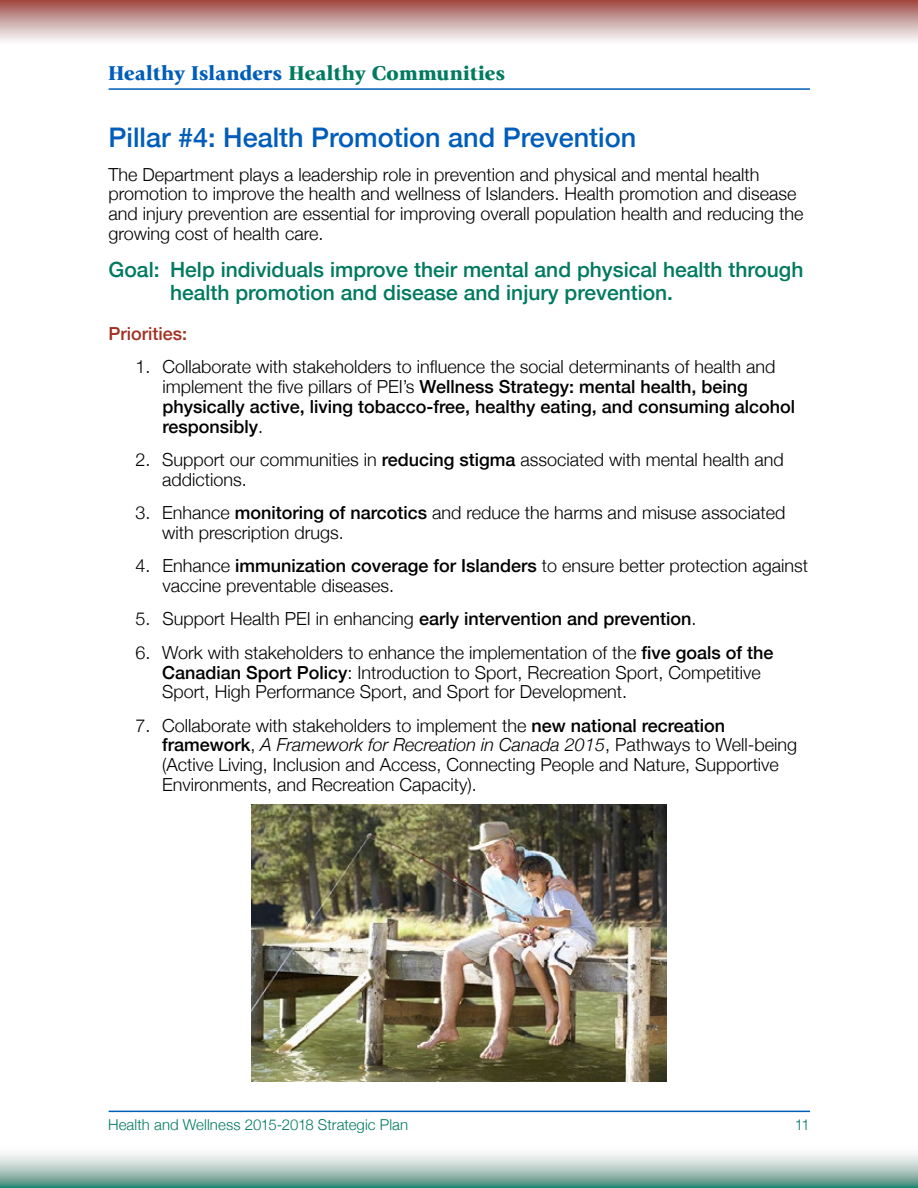
<style>
.page{position:relative;width:918px;height:1188px;background:#fff}
.page>*{position:absolute;margin:0;border:0;box-sizing:border-box;transform-origin:0 0}
.t1{font:500 27px "Helvetica Neue";color:#005db9}
.t2{font:500 21px/23.1px "Helvetica Neue";color:#007a60}
.t3{font:900 21px "Giovanni";letter-spacing:.005em;color:#007a60}
.t4{font:300 18px/19.8px "Helvetica Neue";color:#000}
.t5{font:500 18px/19.8px "Helvetica Neue";color:#000}
.t6{font:500 18px "Helvetica Neue";color:#a03123}
.t7{font:300 15px "Helvetica Neue";letter-spacing:.005em;color:#007a60}
.s1{color:#005db9}
.s2{font-weight:300}
.s3{font-weight:500}
.s4{font-style:italic}
</style>
<div class="page">
<hr style="left:109px;top:88px;width:701px;height:2px;background:#005db9">
<hr style="left:109px;top:1111px;width:701px;height:1px;background:#005db9">
<div style="left:0;top:0;width:918px;height:43px;background:linear-gradient(to bottom,#9d4b45,#fbffff)"></div>
<svg style="left:0;top:1153px;width:918px;height:35px;background:#a4c4bc"></svg>
<img style="left:251px;top:805px;width:416px;height:277px">
<p class="t3" style="left:108px;top:61px;width:399px"><span class="s1">Healthy Islanders</span> Healthy Communities</p>
<h1 class="t1" style="left:109px;top:116px;width:529px">Pillar #4: Health Promotion and Prevention</h1>
<p class="t4" style="left:109px;top:163px;width:696px">The Department plays a leadership role in prevention and physical and mental health promotion to improve the health and wellness of Islanders. Health promotion and disease and injury prevention are essential for improving overall population health and reducing the growing cost of health care.</p>
<p class="t2" style="left:170px;top:256px;width:635px;text-indent:-62px">Goal: Help individuals improve their mental and physical health through health promotion and disease and injury prevention.</p>
<p class="t6" style="left:109px;top:319px;width:80px">Priorities:</p>
<p class="t5" style="left:163px;top:356px;width:634px;text-indent:-27px"><span class="s2">1. Collaborate with stakeholders to influence the social determinants of health and implement the five pillars of PEI’s</span> Wellness Strategy: mental health, being physically active, living tobacco-free, healthy eating, and consuming alcohol responsibly<span class="s2">.</span></p>
<p class="t4" style="left:162px;top:448px;width:623px;text-indent:-27px">2. Support our communities in <span class="s3">reducing stigma</span> associated with mental health and addictions.</p>
<p class="t4" style="left:162px;top:502px;width:625px;text-indent:-27px">3. Enhance <span class="s3">monitoring of narcotics</span> and reduce the harms and misuse associated with prescription drugs.</p>
<p class="t4" style="left:163px;top:555px;width:647px;text-indent:-27px">4. Enhance <span class="s3">immunization coverage for Islanders</span> to ensure better protection against vaccine preventable diseases.</p>
<p class="t4" style="left:136px;top:608px;width:562px">5. Support Health PEI in enhancing <span class="s3">early intervention and prevention</span>.</p>
<p class="t4" style="left:162px;top:641px;width:613px;text-indent:-27px">6. Work with stakeholders to enhance the implementation of the <span class="s3">five goals of the<br>Canadian Sport Policy</span>: Introduction to Sport, Recreation Sport, Competitive<br>Sport, High Performance Sport, and Sport for Development.</p>
<p class="t4" style="left:162px;top:714px;width:636px;text-indent:-27px">7. Collaborate with stakeholders to implement the <span class="s3">new national recreation framework</span>, <span class="s4">A Framework for Recreation in Canada 2015</span>, Pathways to Well-being (Active Living, Inclusion and Access, Connecting People and Nature, Supportive Environments, and Recreation Capacity).</p>
<p class="t7" style="left:108px;top:1112px;width:302px">Health and Wellness 2015-2018 Strategic Plan</p>
<p class="t7" style="left:795px;top:1112px;width:17px">11</p>
</div>
